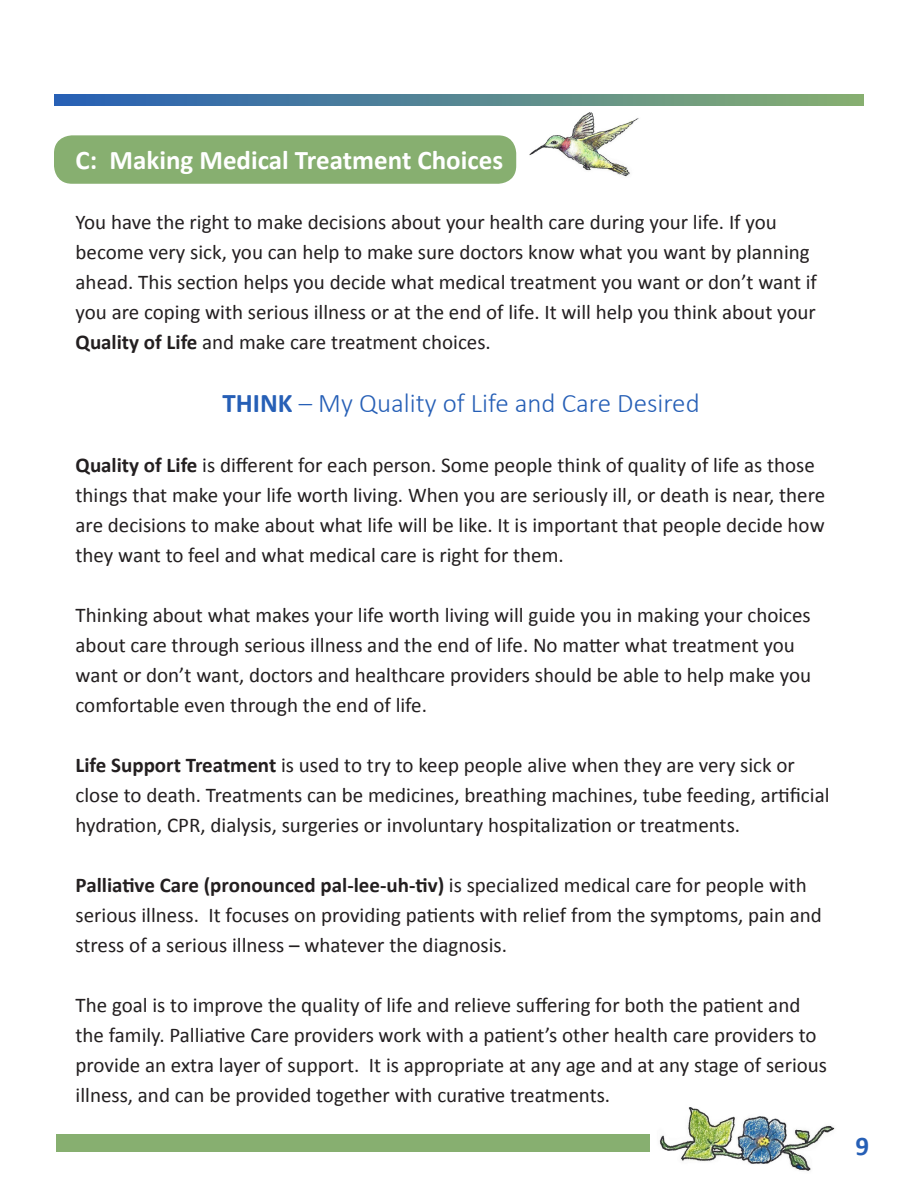
<style>
.page{position:relative;width:918px;height:1188px;background:#fff}
.page>*{position:absolute;margin:0;border:0;box-sizing:border-box;transform-origin:0 0}
.Heading_2{font:300 27px "Calibri";color:#265fb6}
.Heading_1{font:700 27px "Calibri";color:#fff}
.t1{font:700 27px "Calibri";color:#265fb6}
.Body_Text{font:21px/30px "Calibri";color:#231f20}
.s1{font-weight:700}
</style>
<div class="page">
<div style="left:56px;top:1134px;width:593px;height:18px;background:#87af70"></div>
<svg style="left:54px;top:94px;width:810px;height:12px;background:#568792"></svg>
<img style="left:659px;top:1107px;width:176px;height:64px">
<div style="left:54px;top:135px;width:462px;height:49px;background:#87af70;border-radius:18px"></div>
<img style="left:529px;top:112px;width:110px;height:65px">
<p class="Heading_1" style="left:76px;top:143px;width:429px">C: Making Medical Treatment Choices</p>
<p class="Body_Text" style="left:76px;top:207px;width:743px">You have the right to make decisions about your health care during your life. If you become very sick, you can help to make sure doctors know what you want by planning ahead. This section helps you decide what medical treatment you want or don’t want if you are coping with serious illness or at the end of life. It will help you think about your <span class="s1">Quality of Life</span> and make care treatment choices.</p>
<p class="Heading_2" style="left:223px;top:386px;width:479px"><span class="s1">THINK</span> – My Quality of Life and Care Desired</p>
<p class="Body_Text" style="left:76px;top:450px;width:751px"><span class="s1">Quality of Life</span> is different for each person. Some people think of quality of life as those things that make your life worth living. When you are seriously ill, or death is near, there are decisions to make about what life will be like. It is important that people decide how they want to feel and what medical care is right for them.</p>
<p class="Body_Text" style="left:76px;top:600px;width:737px">Thinking about what makes your life worth living will guide you in making your choices about care through serious illness and the end of life. No matter what treatment you want or don’t want, doctors and healthcare providers should be able to help make you comfortable even through the end of life.</p>
<p class="Body_Text" style="left:76px;top:750px;width:755px"><span class="s1">Life Support Treatment</span> is used to try to keep people alive when they are very sick or close to death. Treatments can be medicines, breathing machines, tube feeding, artificial hydration, CPR, dialysis, surgeries or involuntary hospitalization or treatments.</p>
<p class="Body_Text" style="left:76px;top:870px;width:748px"><span class="s1">Palliative Care (pronounced pal-lee-uh-tiv)</span> is specialized medical care for people with serious illness. It focuses on providing patients with relief from the symptoms, pain and stress of a serious illness – whatever the diagnosis.</p>
<p class="Body_Text" style="left:76px;top:990px;width:753px">The goal is to improve the quality of life and relieve suffering for both the patient and the family. Palliative Care providers work with a patient’s other health care providers to provide an extra layer of support. It is appropriate at any age and at any stage of serious illness, and can be provided together with curative treatments.</p>
<p class="t1" style="left:856px;top:1129px;width:15px">9</p>
</div>
